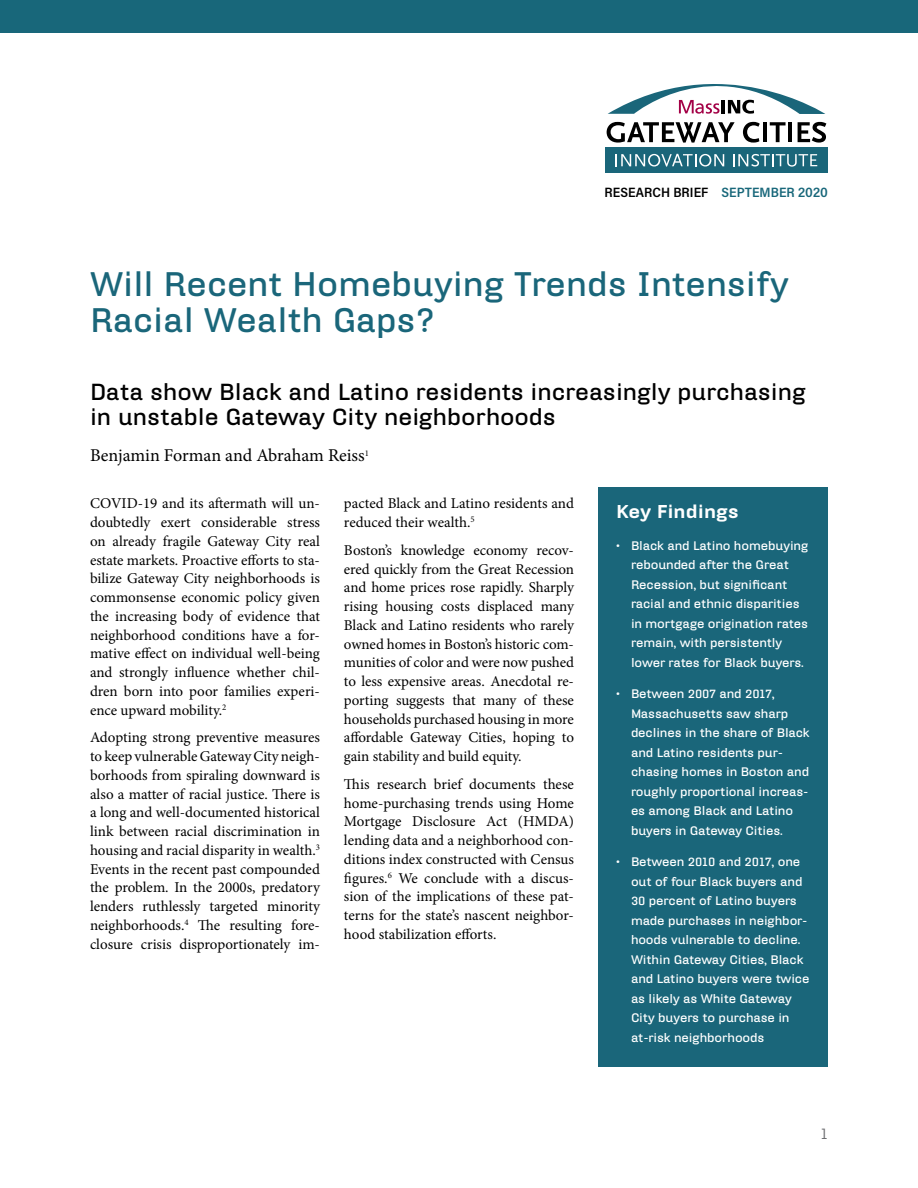
<style>
.page{position:relative;width:918px;height:1188px;background:#fff}
.page>*{position:absolute;margin:0;border:0;box-sizing:border-box;transform-origin:0 0}
.t1{font:700 33px/35.5px "Hydra Text";color:#1a667a}
.Subtitle{font:700 22.5px/25.5px "Hydra Text";color:#000}
.By_Line{font:18px "Minion Pro";letter-spacing:-.005em;color:#000}
.Sidebar_Subhead{font:900 18px "Hydra Text";color:#fff}
.Text{font:15px/18.8px "Minion Pro";letter-spacing:-.005em;color:#000;text-align:justify}
.t2{font:15px "Hydra Text";color:#6d6e71}
.Text-2{font:600 13.5px "Acumin Pro Semi Cond";color:#000}
.t3{font:700 12px/19.5px "Hydra Text";letter-spacing:-.01em;color:#fff}
.s1{color:#18677a}
</style>
<div class="page">
<div style="left:598px;top:488px;width:230px;height:55px;background:#1a667a"></div>
<div style="left:598px;top:540px;width:230px;height:152px;background:#1a667a"></div>
<div style="left:598px;top:689px;width:230px;height:171px;background:#1a667a"></div>
<div style="left:598px;top:857px;width:230px;height:210px;background:#1a667a"></div>
<svg style="left:607px;top:122px;width:128px;height:21px"></svg>
<svg style="left:743px;top:122px;width:17px;height:21px"></svg>
<hr style="left:763px;top:122px;width:4px;height:20px;background:#000">
<svg style="left:770px;top:122px;width:16px;height:20px"></svg>
<hr style="left:788px;top:122px;width:4px;height:20px;background:#000">
<svg style="left:798px;top:122px;width:28px;height:21px"></svg>
<div style="left:605px;top:147px;width:223px;height:25px;background:#1a667a"></div>
<svg style="left:616px;top:154px;width:108px;height:13px"></svg>
<svg style="left:733px;top:154px;width:84px;height:13px"></svg>
<svg style="left:608px;top:84px;width:217px;height:30px"></svg>
<div style="left:0;top:0;width:918px;height:32px;background:#18677a"></div>
<p class="Text-2" style="left:604px;top:183px;width:225px">RESEARCH BRIEF <span class="s1">SEPTEMBER 2020</span></p>
<p class="t1" style="left:90px;top:266px;width:700px">Will Recent Homebuying Trends Intensify<br>Racial Wealth Gaps?</p>
<p class="Subtitle" style="left:90px;top:378px;width:718px">Data show Black and Latino residents increasingly purchasing in unstable Gateway City neighborhoods</p>
<p class="By_Line" style="left:90px;top:443px;width:280px">Benjamin Forman and Abraham Reiss<sup>1</sup></p>
<p class="Text" style="left:90px;top:494px;width:232px">COVID-19 and its aftermath will un&shy;doubtedly exert considerable stress on already fragile Gateway City real estate markets. Proactive efforts to sta&shy;bilize Gateway City neighborhoods is commonsense economic policy given the increasing body of evidence that neighborhood conditions have a for&shy;mative effect on individual well-being and strongly influence whether chil&shy;dren born into poor families experi&shy;ence upward mobility.<sup>2</sup></p>
<p class="Text" style="left:90px;top:728px;width:232px">Adopting strong preventive measures to keep vulnerable Gateway City neigh&shy;borhoods from spiraling downward is also a matter of racial justice. There is a long and well-documented historical link between racial discrimination in housing and racial disparity in wealth.<sup>3<br></sup>Events in the recent past compounded the problem. In the 2000s, predatory lenders ruthlessly targeted minority neighborhoods.<sup>4</sup> The resulting fore&shy;closure crisis disproportionately im-</p>
<p class="Text" style="left:344px;top:494px;width:231px">pacted Black and Latino residents and reduced their wealth.<sup>5</sup></p>
<p class="Text" style="left:344px;top:541px;width:232px">Boston’s knowledge economy recov&shy;ered quickly from the Great Recession and home prices rose rapidly. Sharply rising housing costs displaced many Black and Latino residents who rarely owned homes in Boston’s historic com&shy;munities of color and were now pushed to less expensive areas. Anecdotal re&shy;porting suggests that many of these households purchased housing in more affordable Gateway Cities, hoping to gain stability and build equity.</p>
<p class="Text" style="left:344px;top:775px;width:232px">This research brief documents these home-purchasing trends using Home Mortgage Disclosure Act (HMDA) lending data and a neighborhood con&shy;ditions index constructed with Census figures.<sup>6</sup> We conclude with a discus&shy;sion of the implications of these pat&shy;terns for the state’s nascent neighbor&shy;hood stabilization efforts.</p>
<p class="Sidebar_Subhead" style="left:616px;top:500px;width:125px">Key Findings</p>
<p class="t3" style="left:631px;top:536px;width:179px;text-indent:-15px">• Black and Latino homebuying rebounded after the Great<br>Recession, but significant racial and ethnic disparities in mortgage origination rates remain, with persistently lower rates for Black buyers.</p>
<p class="t3" style="left:631px;top:684px;width:180px;text-indent:-15px">• Between 2007 and 2017,<br>Massachusetts saw sharp declines in the share of Black and Latino residents pur&shy;chasing homes in Boston and roughly proportional increas&shy;es among Black and Latino buyers in Gateway Cities.</p>
<p class="t3" style="left:631px;top:852px;width:180px;text-indent:-15px">• Between 2010 and 2017, one out of four Black buyers and<br>30 percent of Latino buyers made purchases in neighbor&shy;hoods vulnerable to decline.<br>Within Gateway Cities, Black and Latino buyers were twice as likely as White Gateway<br>City buyers to purchase in at-risk neighborhoods</p>
<p class="t2" style="left:821px;top:1124px;width:9px">1</p>
</div>
